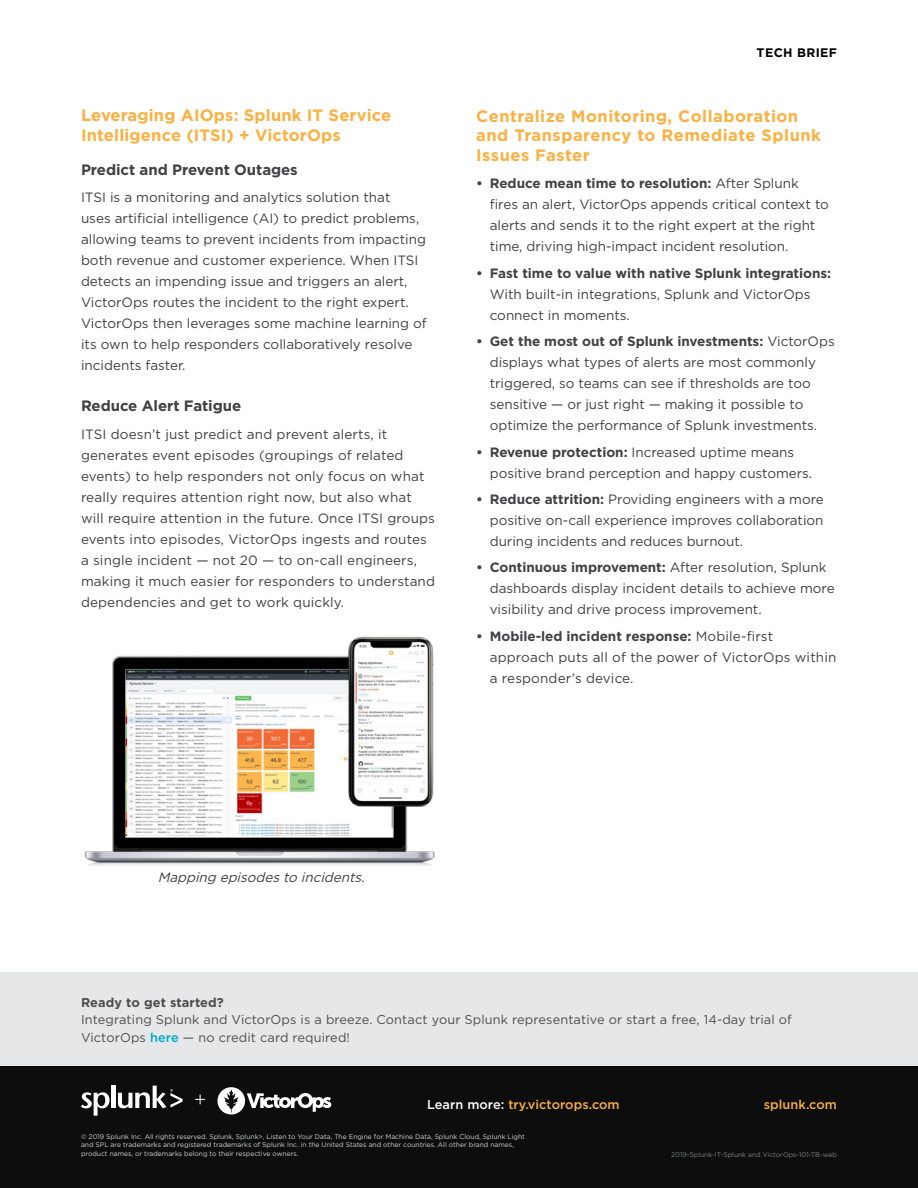
<style>
.page{position:relative;width:918px;height:1188px;background:#fff}
.page>*{position:absolute;margin:0;border:0;box-sizing:border-box;transform-origin:0 0}
.Backside_Subheads{font:700 16.5px/19.5px "Gotham";letter-spacing:.015em;color:#fbb042}
.Header_2{font:700 15px "Gotham";letter-spacing:-.005em;color:#414042}
.Backside_Body_Text{font:13.5px/21px "Gotham";color:#414042}
.Backside_Body_Bullet{font:italic 13.5px "Gotham";color:#414042}
.t1{font:12.75px/17.2px "Gotham";letter-spacing:.01em;color:#4d4d4e}
.t2{font:500 12.75px "Gotham";letter-spacing:.005em;color:#fbb042}
.t3{font:700 12.75px "Gotham";letter-spacing:.01em;color:#4d4d4e}
.t4{font:700 12.3px "Gotham";letter-spacing:.03em;color:#000}
.t5{font:6.75px/8.7px "Gotham";color:#d1d3d4}
.t6{font:6.75px "Gotham";color:#808285}
.s1{font-weight:700}
.s2{font-weight:500;color:#00a7cb}
.s3{color:#fff}
</style>
<div class="page">
<div style="left:0;top:972px;width:918px;height:96px;background:#e6e7e8"></div>
<div style="left:0;top:1066px;width:918px;height:122px;background:#0d0d0d"></div>
<svg style="left:217px;top:1087px;width:114px;height:28px"></svg>
<svg style="left:195px;top:1094px;width:10px;height:10px"></svg>
<svg style="left:81px;top:1092px;width:29px;height:24px"></svg>
<hr style="left:111px;top:1086px;width:4px;height:22px;background:#fff">
<svg style="left:118px;top:1086px;width:65px;height:22px"></svg>
<img style="left:85px;top:655px;width:350px;height:210px">
<img style="left:341px;top:636px;width:94px;height:172px">
<p class="Backside_Subheads" style="left:81px;top:106px;width:312px">Leveraging AIOps: Splunk IT Service<br>Intelligence (ITSI) + VictorOps</p>
<p class="Header_2" style="left:81px;top:159px;width:218px">Predict and Prevent Outages</p>
<p class="Backside_Body_Text" style="left:81px;top:187px;width:347px">ITSI is a monitoring and analytics solution that<br>uses artificial intelligence (AI) to predict problems, allowing teams to prevent incidents from impacting both revenue and customer experience. When ITSI detects an impending issue and triggers an alert, VictorOps routes the incident to the right expert.<br>VictorOps then leverages some machine learning of its own to help responders collaboratively resolve incidents faster.</p>
<p class="Header_2" style="left:81px;top:396px;width:162px">Reduce Alert Fatigue</p>
<p class="Backside_Body_Text" style="left:81px;top:423px;width:356px">ITSI doesn’t just predict and prevent alerts, it generates event episodes (groupings of related events) to help responders not only focus on what really requires attention right now, but also what will require attention in the future. Once ITSI groups events into episodes, VictorOps ingests and routes a single incident — not 20 — to on-call engineers, making it much easier for responders to understand dependencies and get to work quickly.</p>
<p class="t4" style="left:757px;top:44px;width:82px">TECH BRIEF</p>
<p class="Backside_Subheads" style="left:476px;top:106px;width:346px">Centralize Monitoring, Collaboration and Transparency to Remediate Splunk<br>Issues Faster</p>
<p class="Backside_Body_Text" style="left:490px;top:173px;width:341px;text-indent:-14px"><span class="s1">• Reduce mean time to resolution:</span> After Splunk fires an alert, VictorOps appends critical context to alerts and sends it to the right expert at the right time, driving high-impact incident resolution.</p>
<p class="Backside_Body_Text" style="left:490px;top:262px;width:343px;text-indent:-14px"><span class="s1">• Fast time to value with native Splunk integrations:<br></span>With built-in integrations, Splunk and VictorOps connect in moments.</p>
<p class="Backside_Body_Text" style="left:490px;top:331px;width:346px;text-indent:-14px"><span class="s1">• Get the most out of Splunk investments:</span> VictorOps displays what types of alerts are most commonly triggered, so teams can see if thresholds are too sensitive — or just right — making it possible to optimize the performance of Splunk investments.</p>
<p class="Backside_Body_Text" style="left:490px;top:441px;width:324px;text-indent:-14px"><span class="s1">• Revenue protection:</span> Increased uptime means positive brand perception and happy customers.</p>
<p class="Backside_Body_Text" style="left:490px;top:489px;width:336px;text-align:justify;text-indent:-14px"><span class="s1">• Reduce attrition:</span> Providing engineers with a more positive on-call experience improves collaboration during incidents and reduces burnout.</p>
<p class="Backside_Body_Text" style="left:490px;top:557px;width:346px;text-indent:-14px"><span class="s1">• Continuous improvement:</span> After resolution, Splunk dashboards display incident details to achieve more visibility and drive process improvement.</p>
<p class="Backside_Body_Text" style="left:490px;top:625px;width:348px;text-indent:-14px"><span class="s1">• Mobile-led incident response:</span> Mobile-first approach puts all of the power of VictorOps within a responder’s device.</p>
<p class="Backside_Body_Bullet" style="left:158px;top:869px;width:212px">Mapping episodesto incidents.</p>
<p class="t3" style="left:81px;top:994px;width:144px">Ready to get started?</p>
<p class="t1" style="left:81px;top:1011px;width:712px">Integrating Splunk and VictorOps is a breeze. Contact your Splunk representative or start a free, 14-day trial of<br>VictorOps <span class="s2">here</span> — no credit card required!</p>
<p class="t2" style="left:427px;top:1096px;width:194px"><span class="s3">Learn more:</span> try.victorops.com</p>
<p class="t2" style="left:764px;top:1096px;width:75px">splunk.com</p>
<p class="t5" style="left:81px;top:1132px;width:445px">© 2019 Splunk Inc. All rights reserved. Splunk, Splunk&gt;, Listen to Your Data, The Engine for Machine Data, Splunk Cloud, Splunk Light and SPL are trademarks and registered trademarks of Splunk Inc. in the United States and other countries. All other brand names, product names, or trademarks belong to their respective owners.</p>
<p class="t6" style="left:671px;top:1150px;width:167px">2019-Splunk-IT-Splunk and VictorOps-101-TB-web</p>
</div>
